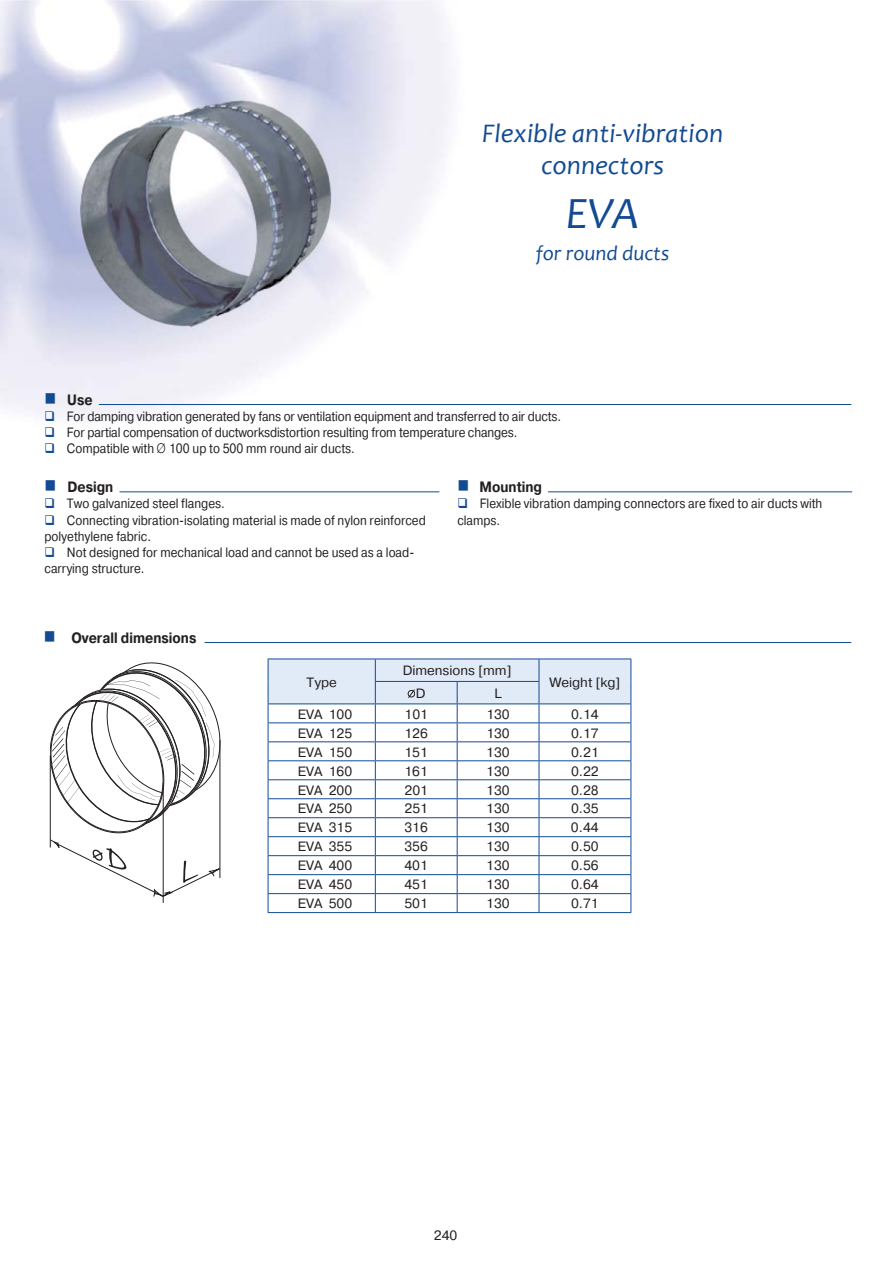
<style>
.page{position:relative;width:893px;height:1263px;background:#fff}
.page>*{position:absolute;margin:0;border:0;box-sizing:border-box;transform-origin:0 0}
.t1{font:italic 45px "Candara";color:#124b93}
.t2{font:italic 27px/32.4px "Candara";color:#124b93;text-align:center}
.t3{font:italic 21px "Candara";color:#124b93}
.t4{font:700 15px "Pragmatica C";color:#231f20;scale:.88 1}
.t5{font:13.5px/16.2px "Pragmatica C";color:#231f20;scale:.88 1}
.t6{font:13.5px "Pragmatica C";color:#231f20}
.s1{font-family:"Helvetica Neue CE";font-weight:300}
</style>
<div class="page">
<hr style="left:163px;top:783px;width:1px;height:120px;background:#231f20">
<svg style="left:50px;top:663px;width:171px;height:235px"></svg>
<hr style="left:268px;top:912px;width:189px;height:1px;background:#124b93">
<hr style="left:457px;top:912px;width:82px;height:1px;background:#124b93">
<hr style="left:539px;top:912px;width:92px;height:1px;background:#124b93">
<svg style="left:268px;top:659px;width:363px;height:253px"></svg>
<hr style="left:205px;top:642px;width:646px;height:1px;background:#124b93">
<img style="left:71px;top:92px;width:267px;height:244px">
<hr style="left:99px;top:404px;width:752px;height:1px;background:#124b93">
<hr style="left:120px;top:491px;width:319px;height:1px;background:#124b93">
<hr style="left:548px;top:491px;width:304px;height:1px;background:#124b93">
<svg style="left:46px;top:393px;width:9px;height:11px"></svg>
<svg style="left:46px;top:411px;width:8px;height:10px"></svg>
<h2 class="t2" style="left:482px;top:119px;width:242px">Flexible anti-vibration connectors</h2>
<h1 class="t1" style="left:566px;top:195px;width:75px">EVA</h1>
<h3 class="t3" style="left:536px;top:244px;width:135px">for round ducts</h3>
<p class="t4" style="left:67px;top:394px;width:30px">Use</p>
<p class="t5" style="left:67px;top:409px;width:563px">For damping vibration generated by fans or ventilation equipment and transferred to air ducts.<br>For partial compensation of ductworksdistortion resulting from temperature changes.<br>Compatible with <span class="s1">Ø</span> 100 up to 500 mm round air ducts.</p>
<p class="t4" style="left:67px;top:481px;width:54px">Design</p>
<p class="t5" style="left:67px;top:497px;width:181px">Two galvanized steel flanges.</p>
<p class="t5" style="left:67px;top:513px;width:409px">Connecting vibration-isolating material is made of nylon reinforced</p>
<p class="t5" style="left:45px;top:529px;width:123px">polyethylene fabric.</p>
<p class="t5" style="left:67px;top:545px;width:396px">Not designed for mechanical load and cannot be used as a load-</p>
<p class="t5" style="left:45px;top:561px;width:115px">carrying structure.</p>
<p class="t4" style="left:480px;top:481px;width:73px">Mounting</p>
<p class="t5" style="left:457px;top:497px;width:416px;text-indent:22px">Flexible vibration damping connectors are fixed to air ducts with clamps.</p>
<p class="t4" style="left:71px;top:632px;width:144px">Overall dimensions</p>
<p class="t6" style="left:307px;top:677px;width:32px">Type</p>
<p class="t6" style="left:403px;top:666px;width:110px">Dimensions [mm]</p>
<p class="t6" style="left:416px;top:688px;width:11px">D</p>
<p class="t6" style="left:494px;top:688px;width:9px">L</p>
<p class="t6" style="left:549px;top:677px;width:73px">Weight [kg]</p>
<p class="t6" style="left:298px;top:709px;width:56px">EVA 100</p>
<p class="t6" style="left:404px;top:709px;width:25px">101</p>
<p class="t6" style="left:486px;top:709px;width:25px">130</p>
<p class="t6" style="left:571px;top:709px;width:29px">0.14</p>
<p class="t6" style="left:298px;top:728px;width:56px">EVA 125</p>
<p class="t6" style="left:404px;top:728px;width:25px">126</p>
<p class="t6" style="left:486px;top:728px;width:25px">130</p>
<p class="t6" style="left:571px;top:728px;width:29px">0.17</p>
<p class="t6" style="left:298px;top:747px;width:56px">EVA 150</p>
<p class="t6" style="left:404px;top:747px;width:25px">151</p>
<p class="t6" style="left:486px;top:747px;width:25px">130</p>
<p class="t6" style="left:571px;top:747px;width:29px">0.21</p>
<p class="t6" style="left:298px;top:766px;width:56px">EVA 160</p>
<p class="t6" style="left:404px;top:766px;width:25px">161</p>
<p class="t6" style="left:486px;top:766px;width:25px">130</p>
<p class="t6" style="left:571px;top:766px;width:29px">0.22</p>
<p class="t6" style="left:298px;top:785px;width:56px">EVA 200</p>
<p class="t6" style="left:404px;top:785px;width:25px">201</p>
<p class="t6" style="left:486px;top:785px;width:25px">130</p>
<p class="t6" style="left:571px;top:785px;width:29px">0.28</p>
<p class="t6" style="left:298px;top:804px;width:56px">EVA 250</p>
<p class="t6" style="left:404px;top:804px;width:25px">251</p>
<p class="t6" style="left:486px;top:804px;width:25px">130</p>
<p class="t6" style="left:571px;top:804px;width:29px">0.35</p>
<p class="t6" style="left:298px;top:823px;width:56px">EVA 315</p>
<p class="t6" style="left:404px;top:823px;width:25px">316</p>
<p class="t6" style="left:486px;top:823px;width:25px">130</p>
<p class="t6" style="left:571px;top:823px;width:29px">0.44</p>
<p class="t6" style="left:298px;top:842px;width:56px">EVA 355</p>
<p class="t6" style="left:404px;top:842px;width:25px">356</p>
<p class="t6" style="left:486px;top:842px;width:25px">130</p>
<p class="t6" style="left:571px;top:842px;width:29px">0.50</p>
<p class="t6" style="left:298px;top:861px;width:56px">EVA 400</p>
<p class="t6" style="left:404px;top:861px;width:25px">401</p>
<p class="t6" style="left:486px;top:861px;width:25px">130</p>
<p class="t6" style="left:571px;top:861px;width:29px">0.56</p>
<p class="t6" style="left:298px;top:880px;width:56px">EVA 450</p>
<p class="t6" style="left:404px;top:880px;width:25px">451</p>
<p class="t6" style="left:486px;top:880px;width:25px">130</p>
<p class="t6" style="left:571px;top:880px;width:29px">0.64</p>
<p class="t6" style="left:298px;top:899px;width:56px">EVA 500</p>
<p class="t6" style="left:404px;top:899px;width:25px">501</p>
<p class="t6" style="left:486px;top:899px;width:25px">130</p>
<p class="t6" style="left:571px;top:899px;width:29px">0.71</p>
<p class="t6" style="left:434px;top:1230px;width:25px">240</p>
</div>
